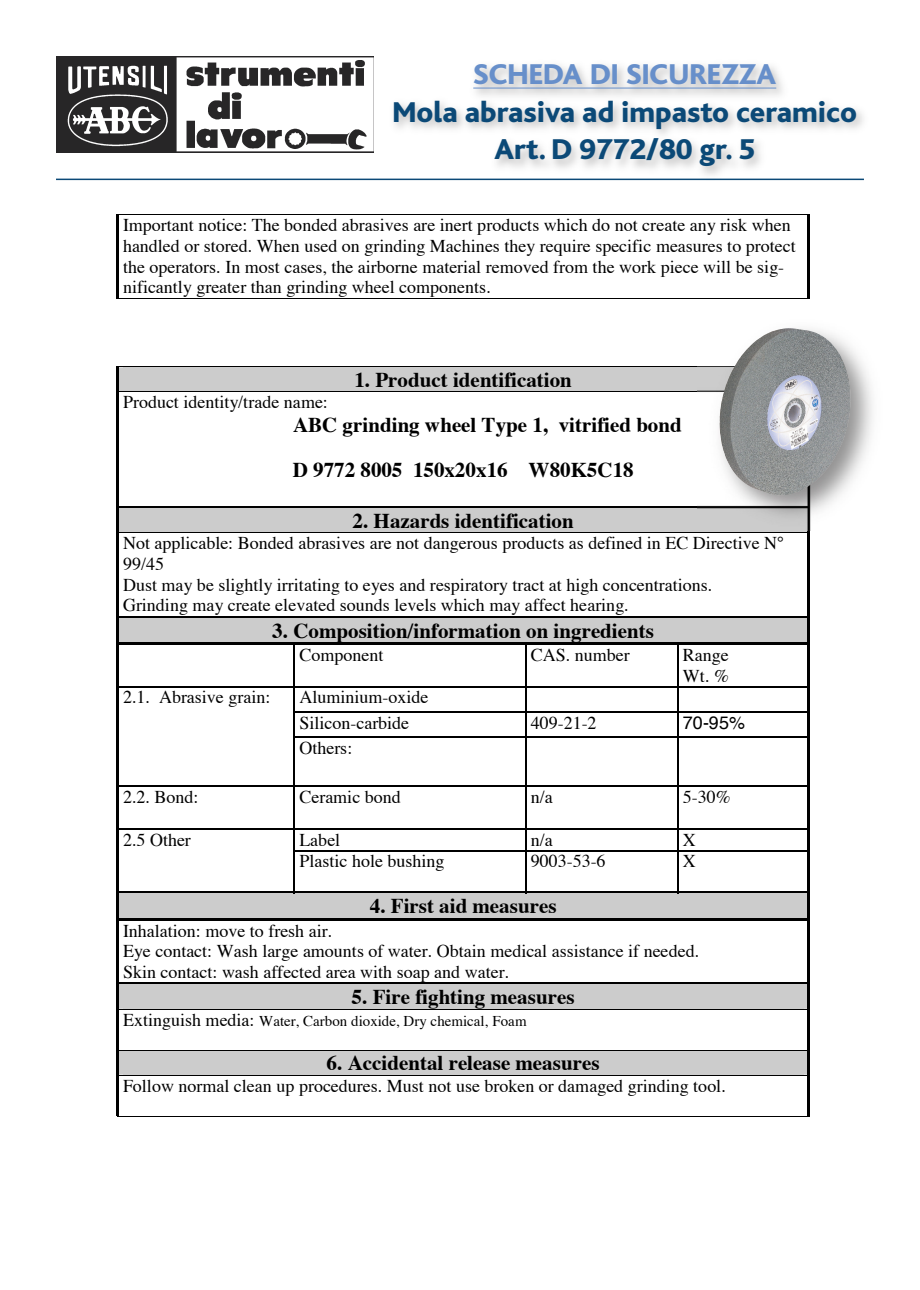
<style>
.page{position:relative;width:920px;height:1290px;background:#fff}
.page>*{position:absolute;margin:0;border:0;box-sizing:border-box;transform-origin:0 0}
.t1{font:800 30px/37.5px "Bliss";color:#0b4977;text-align:center}
.t2{font:800 30px "Bliss";color:#678fca}
.t3{font:700 21px/44.8px "Times";color:#000}
.t4{font:18px/20.7px "Times";color:#000}
.t5{font:18px "Helvetica";color:#000}
.t6{font:15px "Times";color:#000}
.s1{font-size:18px}
</style>
<div class="page">
<hr style="left:119px;top:214px;width:689px;height:1px;background:#000">
<hr style="left:117px;top:215px;width:2px;height:83px;background:#000">
<hr style="left:808px;top:215px;width:2px;height:83px;background:#000">
<hr style="left:119px;top:298px;width:689px;height:1px;background:#000">
<div style="left:117px;top:367px;width:581px;height:25px;background:#ccc"></div>
<hr style="left:117px;top:392px;width:2px;height:114px;background:#000">
<svg style="left:117px;top:506px;width:693px;height:27px;background:#b3b3b3"></svg>
<hr style="left:117px;top:533px;width:2px;height:83px;background:#000">
<hr style="left:808px;top:533px;width:2px;height:83px;background:#000">
<svg style="left:117px;top:616px;width:693px;height:30px;background:#aaa"></svg>
<hr style="left:117px;top:645px;width:2px;height:41px;background:#000">
<hr style="left:293px;top:645px;width:2px;height:41px;background:#000">
<hr style="left:525px;top:645px;width:1px;height:41px;background:#000">
<hr style="left:677px;top:645px;width:1px;height:41px;background:#000">
<hr style="left:808px;top:645px;width:2px;height:41px;background:#000">
<hr style="left:119px;top:686px;width:174px;height:1px;background:#000">
<hr style="left:295px;top:686px;width:230px;height:1px;background:#000">
<hr style="left:526px;top:686px;width:151px;height:1px;background:#000">
<hr style="left:678px;top:686px;width:130px;height:1px;background:#000">
<hr style="left:117px;top:687px;width:2px;height:24px;background:#000">
<hr style="left:293px;top:687px;width:2px;height:24px;background:#000">
<hr style="left:808px;top:687px;width:2px;height:24px;background:#000">
<hr style="left:295px;top:711px;width:230px;height:2px;background:#000">
<hr style="left:526px;top:711px;width:151px;height:2px;background:#000">
<hr style="left:678px;top:711px;width:130px;height:2px;background:#000">
<hr style="left:117px;top:713px;width:2px;height:24px;background:#000">
<hr style="left:293px;top:713px;width:2px;height:24px;background:#000">
<hr style="left:808px;top:713px;width:2px;height:24px;background:#000">
<hr style="left:295px;top:737px;width:230px;height:1px;background:#000">
<svg style="left:525px;top:686px;width:1px;height:52px"></svg>
<hr style="left:526px;top:737px;width:151px;height:1px;background:#000">
<svg style="left:677px;top:686px;width:1px;height:52px"></svg>
<hr style="left:678px;top:737px;width:130px;height:1px;background:#000">
<hr style="left:117px;top:738px;width:2px;height:48px;background:#000">
<hr style="left:293px;top:738px;width:2px;height:48px;background:#000">
<hr style="left:525px;top:738px;width:1px;height:48px;background:#000">
<hr style="left:677px;top:738px;width:1px;height:48px;background:#000">
<hr style="left:808px;top:738px;width:2px;height:48px;background:#000">
<hr style="left:119px;top:786px;width:174px;height:1px;background:#000">
<hr style="left:295px;top:786px;width:230px;height:1px;background:#000">
<hr style="left:526px;top:786px;width:151px;height:1px;background:#000">
<hr style="left:678px;top:786px;width:130px;height:1px;background:#000">
<hr style="left:117px;top:787px;width:2px;height:41px;background:#000">
<hr style="left:293px;top:787px;width:2px;height:41px;background:#000">
<hr style="left:525px;top:787px;width:1px;height:41px;background:#000">
<hr style="left:677px;top:787px;width:1px;height:41px;background:#000">
<hr style="left:808px;top:787px;width:2px;height:41px;background:#000">
<hr style="left:119px;top:828px;width:174px;height:1px;background:#000">
<hr style="left:295px;top:828px;width:230px;height:1px;background:#000">
<hr style="left:526px;top:828px;width:151px;height:1px;background:#000">
<hr style="left:678px;top:828px;width:130px;height:1px;background:#000">
<hr style="left:117px;top:829px;width:2px;height:21px;background:#000">
<hr style="left:293px;top:829px;width:2px;height:21px;background:#000">
<hr style="left:808px;top:829px;width:2px;height:21px;background:#000">
<hr style="left:295px;top:850px;width:230px;height:1px;background:#000">
<svg style="left:525px;top:828px;width:1px;height:23px"></svg>
<hr style="left:526px;top:850px;width:151px;height:1px;background:#000">
<svg style="left:677px;top:828px;width:1px;height:23px"></svg>
<hr style="left:678px;top:850px;width:130px;height:1px;background:#000">
<hr style="left:117px;top:851px;width:2px;height:40px;background:#000">
<hr style="left:293px;top:851px;width:2px;height:40px;background:#000">
<hr style="left:525px;top:851px;width:1px;height:40px;background:#000">
<hr style="left:677px;top:851px;width:1px;height:40px;background:#000">
<hr style="left:808px;top:851px;width:2px;height:40px;background:#000">
<svg style="left:117px;top:891px;width:693px;height:29px;background:#aeaeae"></svg>
<hr style="left:117px;top:920px;width:2px;height:62px;background:#000">
<hr style="left:808px;top:920px;width:2px;height:62px;background:#000">
<svg style="left:117px;top:982px;width:693px;height:28px;background:#b4b4b4"></svg>
<hr style="left:117px;top:1009px;width:2px;height:41px;background:#000">
<hr style="left:808px;top:1009px;width:2px;height:41px;background:#000">
<svg style="left:117px;top:1050px;width:693px;height:26px;background:#bababa"></svg>
<hr style="left:117px;top:1075px;width:2px;height:41px;background:#000">
<hr style="left:117px;top:1116px;width:691px;height:1px;background:#000">
<hr style="left:808px;top:1075px;width:2px;height:41px;background:#000">
<img style="left:362px;top:56px;width:502px;height:125px">
<hr style="left:473px;top:88px;width:303px;height:1px;background:#678fca">
<img style="left:56px;top:57px;width:318px;height:96px">
<hr style="left:56px;top:179px;width:808px;height:1px;background:#0b4977">
<img style="left:698px;top:334px;width:175px;height:196px">
<img style="left:765px;top:328px;width:85px;height:151px">
<h1 class="t2" style="left:473px;top:64px;width:304px">SCHEDA DI SICUREZZA</h1>
<h1 class="t1" style="left:392px;top:96px;width:466px">Mola abrasiva ad impasto ceramico<br>Art. D 9772/80 gr. 5</h1>
<p class="t4" style="left:123px;top:216px;width:674px">Important notice: The bonded abrasives are inert products which do not create any risk when handled or stored. When used on grinding Machines they require specific measures to protect the operators. In most cases, the airborne material removed from the work piece will be sig&shy;nificantly greater than grinding wheel components.</p>
<p class="t4" style="left:123px;top:222px;width:14px">A</p>
<p class="t4" style="left:355px;top:243px;width:156px">Fax: (36-1) 347-9833</p>
<p class="t4" style="left:550px;top:243px;width:195px">e-mail: sales@granitnet.hu</p>
<p class="t4" style="left:123px;top:264px;width:14px">D</p>
<p class="t4" style="left:171px;top:264px;width:141px">22.november 2009.</p>
<p class="t3" style="left:354px;top:359px;width:219px">1. Product identification</p>
<p class="t4" style="left:123px;top:393px;width:206px">Product identity/trade name:</p>
<p class="t3" style="left:293px;top:405px;width:390px">ABC grinding wheel Type 1, vitrified bond<br>D 9772 8005 150x20x16 W80K5C18</p>
<p class="t3" style="left:353px;top:500px;width:223px">2. Hazards identification</p>
<p class="t4" style="left:123px;top:534px;width:663px">Not applicable: Bonded abrasives are not dangerous products as defined in EC Directive N° 99/45<br>Dust may be slightly irritating to eyes and respiratory tract at high concentrations.<br>Grinding may create elevated sounds levels which may affect hearing.</p>
<p class="t3" style="left:272px;top:610px;width:383px">3. Composition/information on ingredients</p>
<p class="t4" style="left:299px;top:646px;width:86px">Component</p>
<p class="t4" style="left:531px;top:646px;width:101px">CAS. number</p>
<p class="t4" style="left:683px;top:646px;width:48px">Range<br>Wt. %</p>
<p class="t4" style="left:299px;top:686px;width:131px;line-height:25.5px">Aluminium-oxide<br>Silicon-carbide</p>
<p class="t4" style="left:299px;top:645px;width:12px">S</p>
<p class="t4" style="left:123px;top:688px;width:149px">2.1. Abrasive grain:</p>
<p class="t4" style="left:531px;top:714px;width:67px">409-21-2</p>
<p class="t5" style="left:683px;top:715px;width:64px">70-95%</p>
<p class="t4" style="left:299px;top:739px;width:54px">Others:</p>
<p class="t4" style="left:123px;top:788px;width:77px">2.2. Bond:</p>
<p class="t4" style="left:299px;top:788px;width:103px">Ceramic bond</p>
<p class="t4" style="left:531px;top:788px;width:24px">n/a</p>
<p class="t4" style="left:683px;top:788px;width:49px">5-30%</p>
<p class="t4" style="left:123px;top:831px;width:69px">2.5 Other</p>
<p class="t4" style="left:299px;top:831px;width:42px">Label</p>
<p class="t4" style="left:531px;top:831px;width:24px">n/a</p>
<p class="t4" style="left:683px;top:831px;width:14px">X</p>
<p class="t4" style="left:299px;top:852px;width:147px">Plastic hole bushing</p>
<p class="t4" style="left:531px;top:852px;width:76px">9003-53-6</p>
<p class="t4" style="left:683px;top:852px;width:14px">X</p>
<p class="t3" style="left:370px;top:886px;width:188px">4. First aid measures</p>
<p class="t4" style="left:123px;top:922px;width:578px">Inhalation: move to fresh air.<br>Eye contact: Wash large amounts of water. Obtain medical assistance if needed.<br>Skin contact: wash affected area with soap and water.</p>
<p class="t3" style="left:352px;top:976px;width:224px">5. Fire fighting measures</p>
<p class="t6" style="left:123px;top:1014px;width:405px"><span class="s1">Extinguish media:</span> Water, Carbon dioxide, Dry chemical, Foam</p>
<p class="t3" style="left:327px;top:1042px;width:275px">6. Accidental release measures</p>
<p class="t4" style="left:123px;top:1077px;width:604px">Follow normal clean up procedures. Must not use broken or damaged grinding tool.</p>
</div>
